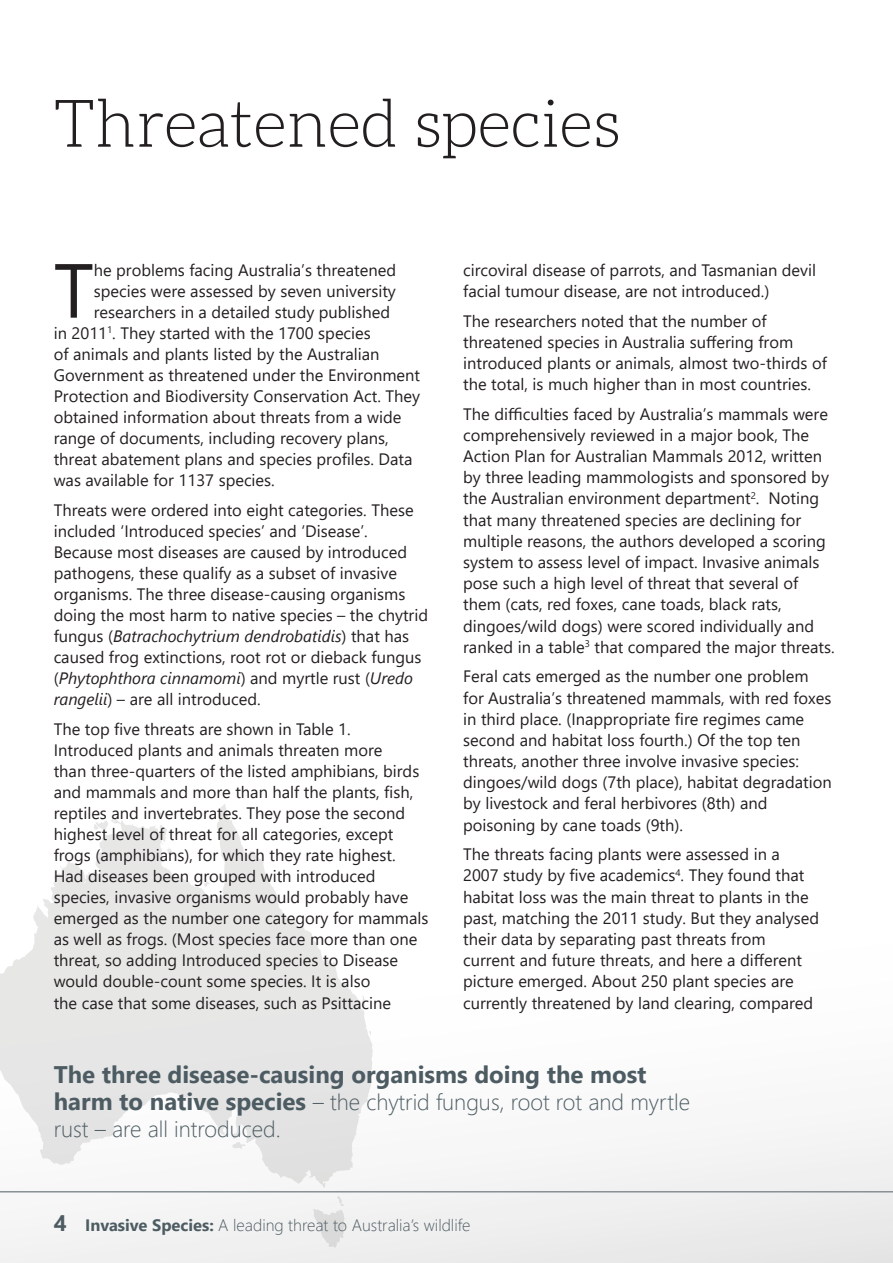
<style>
.page{position:relative;width:893px;height:1263px;background:#fff}
.page>*{position:absolute;margin:0;border:0;box-sizing:border-box;transform-origin:0 0}
.t1{font:76.5px "Segoe UI";color:#231f20}
.t2{font:300 66px "Aleo";color:#231f20}
.t3{font:700 24px "Segoe UI";color:#4d5c62}
.t4{font:300 22.5px/27px "Segoe UI";color:#4d5c62}
.t5{font:16.5px/21.1px "Segoe UI";color:#231f20}
.t6{font:300 16.5px "Segoe UI";color:#4d5c62}
.s1{font-style:italic}
.s2{font-weight:700;font-size:24px}
.s3{font-weight:700;font-size:22.5px}
.s4{font-weight:700}
</style>
<div class="page">
<div style="left:0;top:929px;width:893px;height:334px;background:linear-gradient(to bottom,#fff,#eee)"></div>
<hr style="left:0;top:1191px;width:893px;height:1px;background:#879096">
<svg style="left:0;top:804px;width:373px;height:384px;fill:#e7e7e6"></svg>
<svg style="left:362px;top:995px;width:3px;height:13px"></svg>
<svg style="left:167px;top:847px;width:7px;height:8px"></svg>
<svg style="left:94px;top:820px;width:14px;height:10px"></svg>
<svg style="left:204px;top:881px;width:6px;height:6px"></svg>
<svg style="left:232px;top:1142px;width:14px;height:7px"></svg>
<svg style="left:313px;top:1196px;width:33px;height:51px"></svg>
<p class="t2" style="left:54px;top:88px;width:568px">Threatened species</p>
<p class="t1" style="left:54px;top:229px;width:42px">T</p>
<p class="t5" style="left:94px;top:259px;width:304px">he problems facing Australia’s threatened</p>
<p class="t5" style="left:94px;top:280px;width:304px">species were assessed by seven university</p>
<p class="t5" style="left:94px;top:301px;width:298px">researchers in a detailed study published</p>
<p class="t5" style="left:54px;top:322px;width:319px">in 2011<sup>1</sup>. They started with the 1700 species</p>
<p class="t5" style="left:54px;top:343px;width:327px">of animals and plants listed by the Australian</p>
<p class="t5" style="left:54px;top:364px;width:368px">Government as threatened under the Environment</p>
<p class="t5" style="left:54px;top:385px;width:368px">Protection and Biodiversity Conservation Act. They</p>
<p class="t5" style="left:54px;top:406px;width:349px">obtained information about threats from a wide</p>
<p class="t5" style="left:54px;top:427px;width:336px">range of documents, including recovery plans,</p>
<p class="t5" style="left:54px;top:448px;width:360px">threat abatement plans and species profiles. Data</p>
<p class="t5" style="left:54px;top:469px;width:223px">was available for 1137 species.</p>
<p class="t5" style="left:54px;top:499px;width:376px">Threats were ordered into eight categories. These included ‘Introduced species’ and ‘Disease’.<br>Because most diseases are caused by introduced pathogens, these qualify as a subset of invasive organisms. The three disease-causing organisms doing the most harm to native species – the chytrid fungus (<span class="s1">Batrachochytrium dendrobatidis</span>) that has caused frog extinctions, root rot or dieback fungus (<span class="s1">Phytophthora cinnamomi</span>) and myrtle rust (<span class="s1">Uredo rangelii</span>) – are all introduced.</p>
<p class="t5" style="left:54px;top:718px;width:376px">The top five threats are shown in Table 1.<br>Introduced plants and animals threaten more<br>than three-quarters of the listed amphibians, birds and mammals and more than half the plants, fish, reptiles and invertebrates. They pose the second highest level of threat for all categories, except frogs (amphibians), for which they rate highest.<br>Had diseases been grouped with introduced species, invasive organisms would probably have emerged as the number one category for mammals as well as frogs. (Most species face more than one threat, so adding Introduced species to Disease would double-count some species. It is also<br>the case that some diseases, such as Psittacine</p>
<p class="t5" style="left:463px;top:259px;width:354px">circoviral disease of parrots, and Tasmanian devil facial tumour disease, are not introduced.)</p>
<p class="t5" style="left:463px;top:310px;width:365px">The researchers noted that the number of threatened species in Australia suffering from introduced plants or animals, almost two-thirds of the total, is much higher than in most countries.</p>
<p class="t5" style="left:463px;top:403px;width:373px">The difficulties faced by Australia’s mammals were comprehensively reviewed in a major book, The Action Plan for Australian Mammals 2012, written by three leading mammologists and sponsored by the Australian environment department<sup>2</sup>. Noting that many threatened species are declining for multiple reasons, the authors developed a scoring system to assess level of impact. Invasive animals pose such a high level of threat that several of them (cats, red foxes, cane toads, black rats, dingoes/wild dogs) were scored individually and ranked in a table<sup>3</sup> that compared the major threats.</p>
<p class="t5" style="left:463px;top:666px;width:370px">Feral cats emerged as the number one problem for Australia’s threatened mammals, with red foxes in third place. (Inappropriate fire regimes came second and habitat loss fourth.) Of the top ten threats, another three involve invasive species: dingoes/wild dogs (7th place), habitat degradation by livestock and feral herbivores (8th) and poisoning by cane toads (9th).</p>
<p class="t5" style="left:463px;top:843px;width:357px">The threats facing plants were assessed in a 2007 study by five academics<sup>4</sup>. They found that habitat loss was the main threat to plants in the past, matching the 2011 study. But they analysed their data by separating past threats from current and future threats, and here a different picture emerged. About 250 plant species are currently threatened by land clearing, compared</p>
<p class="t3" style="left:54px;top:1055px;width:594px">The three disease-causing organisms doing the most</p>
<p class="t4" style="left:54px;top:1088px;width:638px"><span class="s2">harm to native species</span> – the chytrid fungus, root rot and myrtle rust – are all introduced.</p>
<p class="t6" style="left:54px;top:1212px;width:418px"><span class="s3">4</span> <span class="s4">Invasive Species:</span> A leading threat to Australia’s wildlife</p>
</div>
